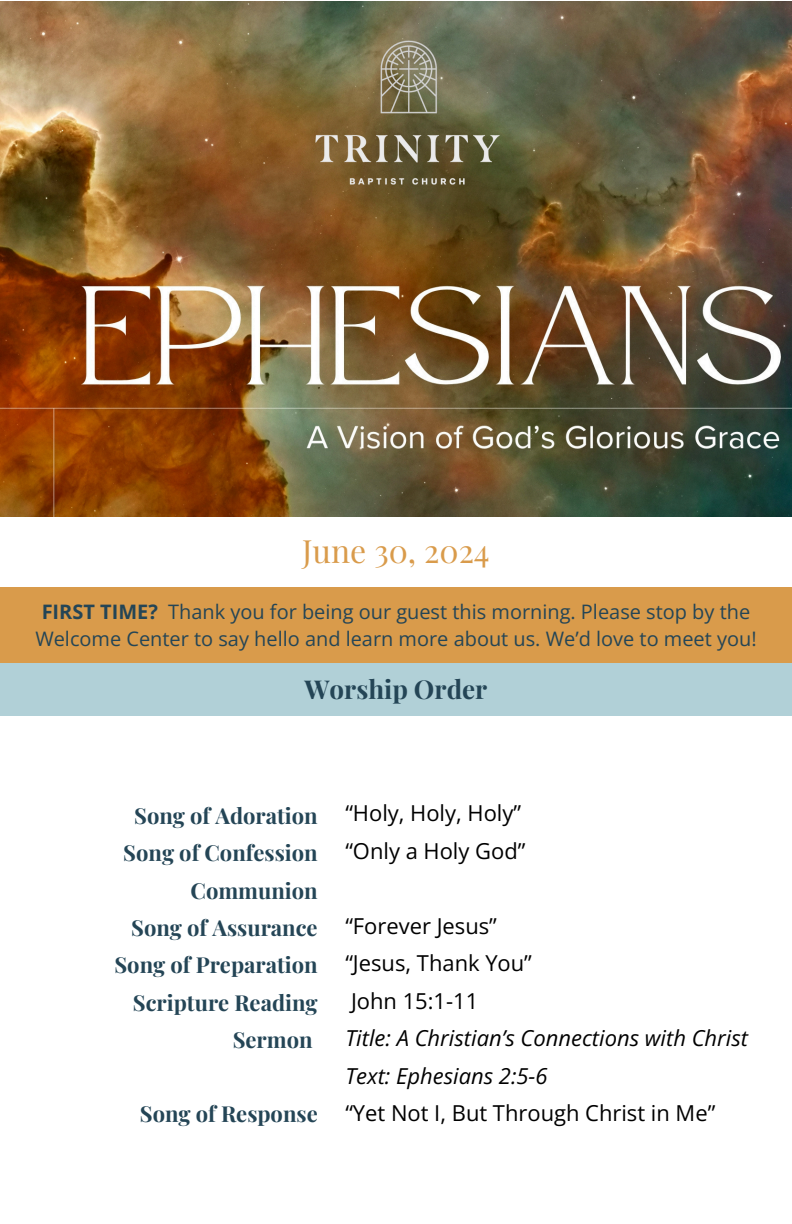
<style>
.page{position:relative;width:792px;height:1224px;background:#fff}
.page>*{position:absolute;margin:0;border:0;box-sizing:border-box;transform-origin:0 0}
.t1{font:32px "Playfair Display";color:#d99b4b}
.t2{font:700 26px "Playfair Display";color:#244556}
.t3{font:700 22px/37.4px "Playfair Display";color:#244556;text-align:right}
.t4{font:22px "Open Sans";color:#000}
.t5{font:italic 22px "Open Sans";color:#000}
.t6{font:20px/27px "Open Sans";color:#244556;text-align:center}
.s1{font-weight:700}
</style>
<div class="page">
<div style="left:0;top:663px;width:792px;height:53px;background:#b1d0d7"></div>
<div style="left:0;top:587px;width:792px;height:76px;background:#d99b4b"></div>
<img style="left:0;top:2px;width:792px;height:515px">
<img style="left:307px;top:32px;width:201px;height:161px">
<h1 class="t1" style="left:302px;top:528px;width:189px">June 30, 2024</h1>
<p class="t6" style="left:35px;top:598px;width:723px"><span class="s1">FIRST TIME?</span> Thank you for being our guest this morning. Please stop by the<br>Welcome Center to say hello and learn more about us. We’d love to meet you!</p>
<p class="t2" style="left:305px;top:671px;width:184px">Worship Order</p>
<p class="t3" style="left:114px;top:796px;width:205px">Song of Adoration<br>Song of Confession<br>Communion<br>Song of Assurance<br>Song of Preparation<br>Scripture Reading<br>Sermon</p>
<h2 class="t3" style="left:140px;top:1094px;width:179px">Song of Response</h2>
<h3 class="t4" style="left:345px;top:798px;width:177px">“Holy, Holy, Holy”</h3>
<h3 class="t4" style="left:345px;top:835px;width:182px">“Only a Holy God”</h3>
<p class="t4" style="left:345px;top:910px;width:153px">“Forever Jesus”</p>
<p class="t4" style="left:345px;top:948px;width:188px">“Jesus, Thank You”</p>
<p class="t4" style="left:351px;top:985px;width:129px">John 15:1-11</p>
<p class="t5" style="left:345px;top:1023px;width:404px">Title: A Christian’s Connections with Christ</p>
<p class="t5" style="left:345px;top:1060px;width:204px">Text: Ephesians 2:5-6</p>
<p class="t4" style="left:345px;top:1098px;width:371px">“Yet Not I, But Through Christ in Me”</p>
</div>
